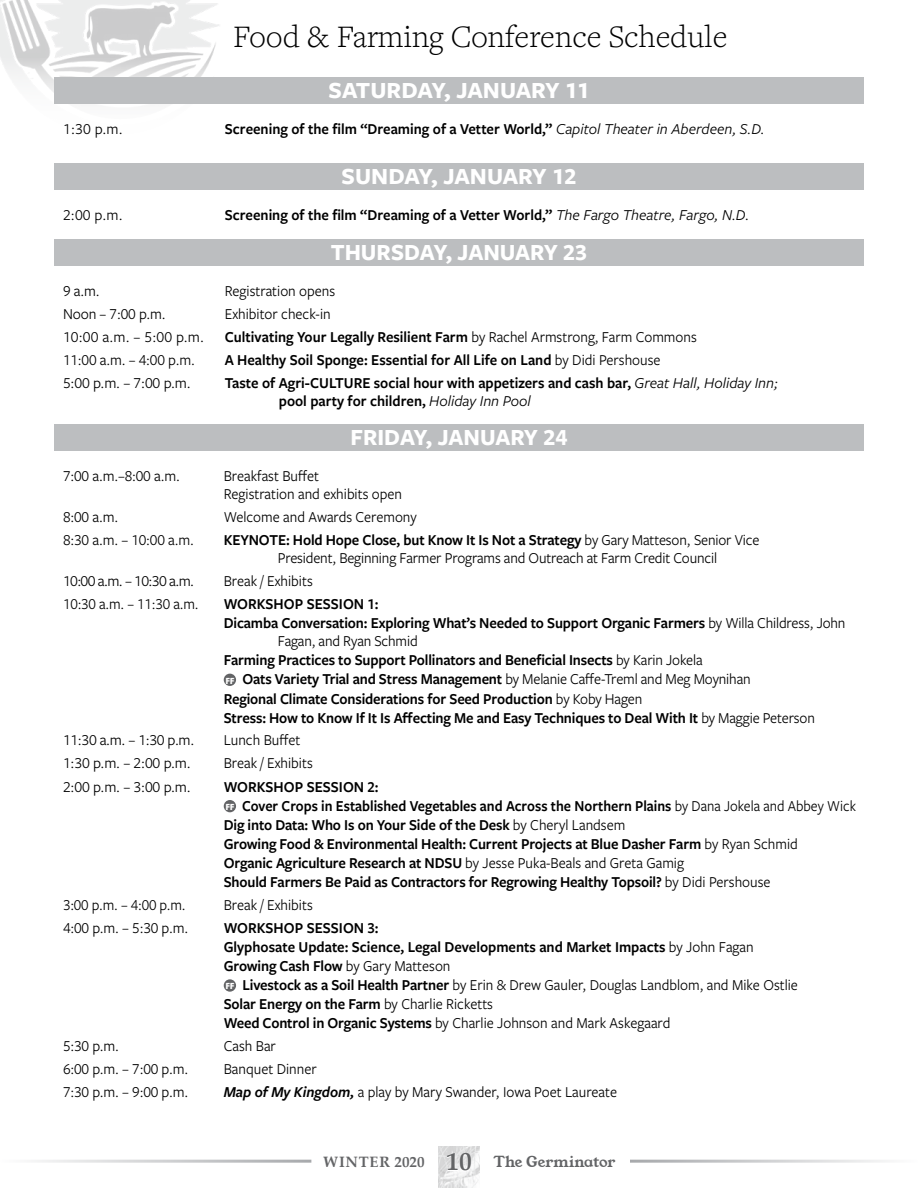
<style>
.page{position:relative;width:918px;height:1188px;background:#fff}
.page>*{position:absolute;margin:0;border:0;box-sizing:border-box;transform-origin:0 0}
.t1{font:300 32.55px "Freight Text Pro";color:#000}
.t2{font:700 24px "Freight Sans Pro";color:#fff}
.t3{font:600 15.75px/19px "Freight Sans Pro";letter-spacing:-.01em;color:#000;scale:.95 1}
.t4{font:15.75px/18px "Freight Sans Pro";color:#000;scale:.95 1}
.t5{font:15.75px "Freight Sans Pro";color:#000}
.t6{font:15px "Young Serif";letter-spacing:-.01em;color:#636466}
.s1{font-weight:400;font-style:italic}
.s2{font-weight:400}
.s3{font-weight:600}
.s4{font-family:"Helvetica Neue LT Std";font-weight:900;font-stretch:condensed;font-size:8.55px;color:#fff}
.s5{font-weight:600;font-style:italic}
.s6{font-family:"Palatino Linotype";font-weight:700}
.s7{font-family:"Palatino Linotype";font-weight:700;font-size:25.5px;color:#fff}
</style>
<div class="page">
<img style="left:0;top:0;width:219px;height:92px">
<img style="left:438px;top:1147px;width:42px;height:41px">
<hr style="left:0;top:1160px;width:311px;height:3px;background:#a7a9ac">
<hr style="left:630px;top:1160px;width:288px;height:3px;background:#a7a9ac">
<div style="left:54px;top:77px;width:810px;height:27px;background:#bcbec0"></div>
<div style="left:54px;top:163px;width:810px;height:27px;background:#bcbec0"></div>
<div style="left:54px;top:239px;width:810px;height:27px;background:#bcbec0"></div>
<div style="left:54px;top:424px;width:810px;height:27px;background:#bcbec0"></div>
<div style="left:224px;top:674px;width:12px;height:12px;background:#636466;border-radius:50%"></div>
<div style="left:224px;top:800px;width:12px;height:12px;background:#636466;border-radius:50%"></div>
<div style="left:224px;top:979px;width:12px;height:13px;background:#636466;border-radius:50%"></div>
<h1 class="t1" style="left:233px;top:16px;width:496px">Food &amp; Farming Conference Schedule</h1>
<h2 class="t2" style="left:329px;top:74px;width:262px">SATURDAY, JANUARY 11</h2>
<p class="t5" style="left:63px;top:119px;width:61px">1:30 p.m.</p>
<p class="t3" style="left:225px;top:119px;width:570px">Screening of the film “Dreaming of a Vetter World,” <span class="s1">Capitol Theater in Aberdeen, S.D.</span></p>
<h2 class="t2" style="left:342px;top:160px;width:236px">SUNDAY, JANUARY 12</h2>
<p class="t5" style="left:63px;top:205px;width:61px">2:00 p.m.</p>
<p class="t3" style="left:225px;top:205px;width:554px">Screening of the film “Dreaming of a Vetter World,” <span class="s1">The Fargo Theatre, Fargo, N.D.</span></p>
<h2 class="t2" style="left:331px;top:235px;width:258px">THURSDAY, JANUARY 23</h2>
<p class="t5" style="left:63px;top:280px;width:38px">9 a.m.</p>
<p class="t4" style="left:225px;top:281px;width:118px">Registration opens</p>
<p class="t5" style="left:63px;top:303px;width:104px">Noon – 7:00 p.m.</p>
<p class="t4" style="left:225px;top:304px;width:113px">Exhibitor check-in</p>
<p class="t5" style="left:63px;top:326px;width:143px">10:00 a.m. – 5:00 p.m.</p>
<p class="t3" style="left:225px;top:327px;width:498px">Cultivating Your Legally Resilient Farm <span class="s2">by Rachel Armstrong, Farm Commons</span></p>
<p class="t5" style="left:63px;top:349px;width:133px">11:00 a.m. – 4:00 p.m.</p>
<p class="t3" style="left:225px;top:350px;width:460px">A Healthy Soil Sponge: Essential for All Life on Land <span class="s2">by Didi Pershouse</span></p>
<p class="t5" style="left:63px;top:372px;width:129px">5:00 p.m. – 7:00 p.m.</p>
<p class="t3" style="left:279px;top:373px;width:527px;line-height:18px;text-indent:-54px">Taste of Agri-CULTURE social hour with appetizers and cash bar, <span class="s1">Great Hall, Holiday Inn; </span>pool party for children, <span class="s1">Holiday Inn Pool</span></p>
<h2 class="t2" style="left:351px;top:420px;width:218px">FRIDAY, JANUARY 24</h2>
<p class="t5" style="left:63px;top:465px;width:118px">7:00 a.m.–8:00 a.m.</p>
<p class="t4" style="left:224px;top:466px;width:189px">Breakfast Buffet<br>Registration and exhibits open</p>
<p class="t5" style="left:63px;top:506px;width:57px">8:00 a.m.</p>
<p class="t4" style="left:224px;top:507px;width:205px">Welcome and Awards Ceremony</p>
<p class="t5" style="left:63px;top:529px;width:133px">8:30 a.m. – 10:00 a.m.</p>
<p class="t4" style="left:278px;top:531px;width:508px;text-indent:-54px"><span class="s3">KEYNOTE: Hold Hope Close, but Know It Is Not a Strategy</span> by Gary Matteson, Senior Vice<br>President, Beginning Farmer Programs and Outreach at Farm Credit Council</p>
<p class="t5" style="left:63px;top:571px;width:133px">10:00 a.m. – 10:30 a.m.</p>
<p class="t4" style="left:224px;top:571px;width:95px">Break / Exhibits</p>
<p class="t4" style="left:63px;top:594px;width:144px">10:30 a.m. – 11:30 a.m.</p>
<p class="t3" style="left:224px;top:594px;width:165px">WORKSHOP SESSION 1:</p>
<p class="t3" style="left:224px;top:613px;width:656px">Dicamba Conversation: Exploring What’s Needed to Support Organic Farmers <span class="s2">by Willa Childress, John</span></p>
<p class="t4" style="left:278px;top:632px;width:149px">Fagan, and Ryan Schmid</p>
<p class="t3" style="left:224px;top:650px;width:506px">Farming Practices to Support Pollinators and Beneficial Insects <span class="s2">by Karin Jokela</span></p>
<p class="t3" style="left:226px;top:669px;width:554px"><span class="s4">FF</span> Oats Variety Trial and Stress Management <span class="s2">by Melanie Caffe-Treml and Meg Moynihan</span></p>
<p class="t3" style="left:224px;top:688px;width:442px">Regional Climate Considerations for Seed Production <span class="s2">by Koby Hagen</span></p>
<p class="t3" style="left:224px;top:707px;width:624px">Stress: How to Know If It Is Affecting Me and Easy Techniques to Deal With It <span class="s2">by Maggie Peterson</span></p>
<p class="t5" style="left:63px;top:730px;width:133px">11:30 a.m. – 1:30 p.m.</p>
<p class="t4" style="left:224px;top:731px;width:82px">Lunch Buffet</p>
<p class="t5" style="left:63px;top:753px;width:129px">1:30 p.m. – 2:00 p.m.</p>
<p class="t4" style="left:224px;top:753px;width:95px">Break / Exhibits</p>
<p class="t5" style="left:63px;top:776px;width:129px">2:00 p.m. – 3:00 p.m.</p>
<p class="t3" style="left:224px;top:776px;width:667px">WORKSHOP SESSION 2:<br><span class="s4">FF</span> Cover Crops in Established Vegetables and Across the Northern Plains <span class="s2">by Dana Jokela and Abbey Wick </span>Dig into Data: Who Is on Your Side of the Desk <span class="s2">by Cheryl Landsem<br></span>Growing Food &amp; Environmental Health: Current Projects at Blue Dasher Farm <span class="s2">by Ryan Schmid<br></span>Organic Agriculture Research at NDSU <span class="s2">by Jesse Puka-Beals and Greta Gamig<br></span>Should Farmers Be Paid as Contractors for Regrowing Healthy Topsoil? <span class="s2">by Didi Pershouse</span></p>
<p class="t4" style="left:63px;top:895px;width:131px">3:00 p.m. – 4:00 p.m.</p>
<p class="t4" style="left:224px;top:895px;width:95px">Break / Exhibits</p>
<p class="t5" style="left:63px;top:917px;width:127px">4:00 p.m. – 5:30 p.m.</p>
<p class="t3" style="left:224px;top:918px;width:606px">WORKSHOP SESSION 3:<br>Glyphosate Update: Science, Legal Developments and Market Impacts <span class="s2">by John Fagan </span>Growing Cash Flow <span class="s2">by Gary Matteson<br></span><span class="s4">FF</span> Livestock as a Soil Health Partner <span class="s2">by Erin &amp; Drew Gauler, Douglas Landblom, and Mike Ostlie </span>Solar Energy on the Farm <span class="s2">by Charlie Ricketts<br></span>Weed Control in Organic Systems <span class="s2">by Charlie Johnson and Mark Askegaard</span></p>
<p class="t5" style="left:63px;top:1036px;width:58px">5:30 p.m.</p>
<p class="t4" style="left:224px;top:1036px;width:56px">Cash Bar</p>
<p class="t5" style="left:63px;top:1058px;width:127px">6:00 p.m. – 7:00 p.m.</p>
<p class="t4" style="left:224px;top:1059px;width:99px">Banquet Dinner</p>
<p class="t5" style="left:63px;top:1081px;width:127px">7:30 p.m. – 9:00 p.m.</p>
<p class="t4" style="left:224px;top:1082px;width:416px"><span class="s5">Map of My Kingdom,</span> a play by Mary Swander, Iowa Poet Laureate</p>
<p class="t6" style="left:323px;top:1152px;width:294px"><span class="s6">WINTER 2020</span> <span class="s7">10</span> The Germinator</p>
</div>
